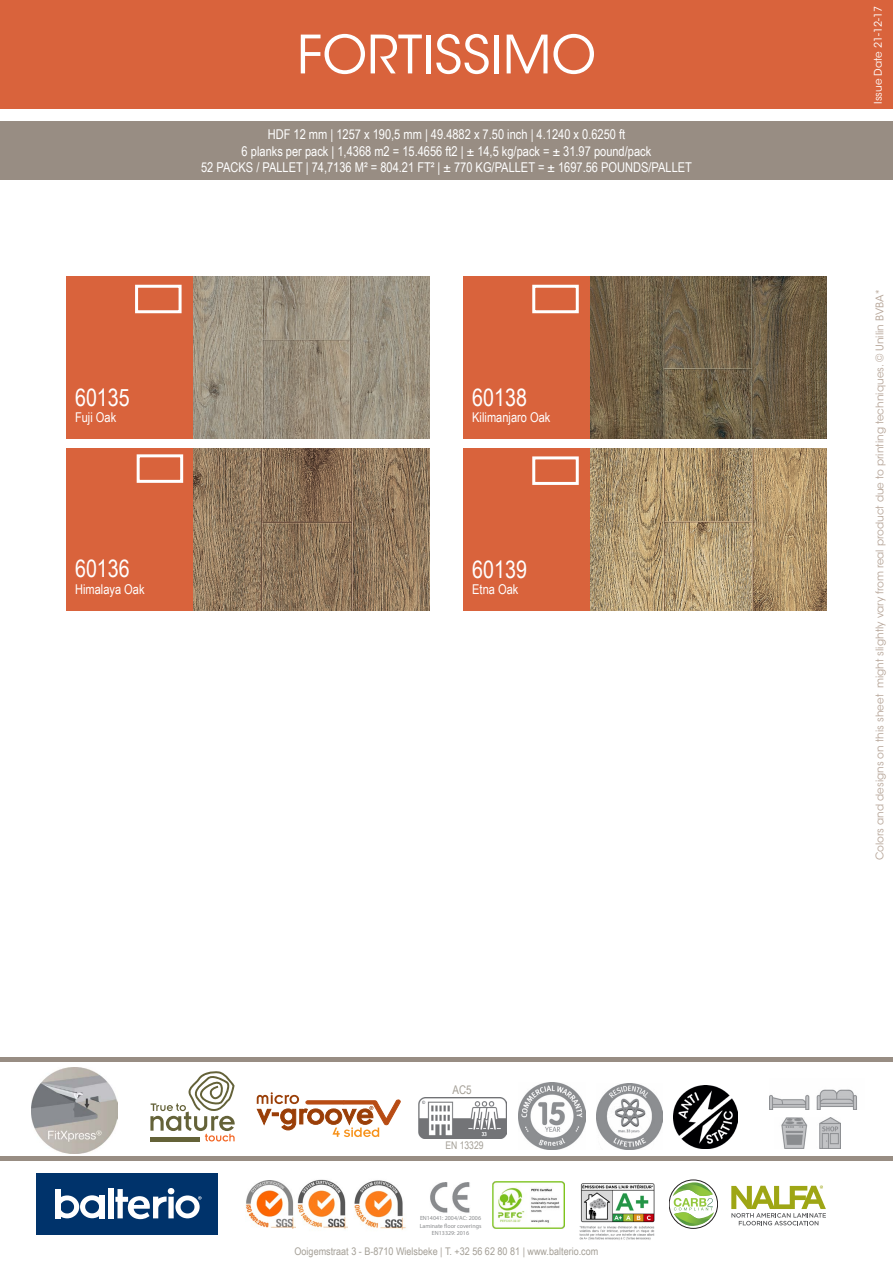
<style>
.page{position:relative;width:893px;height:1263px;background:#fff}
.page>*{position:absolute;margin:0;border:0;box-sizing:border-box;transform-origin:0 0}
.t1{font:52.5px "ITC Avant Garde Std";color:#fff}
.t2{font:24px "Arial Narrow";color:#fff}
.t3{font:13.5px/16.2px "Arial Narrow";color:#fff;text-align:center}
.t4{font:12px "Arial Narrow";color:#a49f96}
.t5{font:10.5px "ITC Avant Garde Std";color:#b6a598}
.t6{font:10.5px "Arial Narrow";color:#a49f96;scale:1.05 1}
.t7{font:10.5px "ITC Avant Garde Std";color:#fff}
.t8{font:10.5px "Arial Narrow";color:#a49f96}
.t9{font:6px/7.2px "Myriad Pro";color:#8a8c8e;text-align:center}
</style>
<div class="page">
<div style="left:0;top:0;width:893px;height:108px;background:#d9633c"></div>
<div style="left:0;top:121px;width:893px;height:59px;background:#988d83"></div>
<div style="left:66px;top:448px;width:364px;height:162px;background:#d9633c"></div>
<div style="left:463px;top:276px;width:364px;height:162px;background:#d9633c"></div>
<img style="left:194px;top:448px;width:236px;height:162px">
<img style="left:591px;top:276px;width:236px;height:162px">
<div style="left:137px;top:454px;width:46px;height:29px;border:3px solid #fff"></div>
<div style="left:532px;top:285px;width:47px;height:28px;border:3px solid #fff"></div>
<div style="left:463px;top:448px;width:364px;height:162px;background:#d9633c"></div>
<img style="left:591px;top:448px;width:236px;height:162px">
<div style="left:532px;top:456px;width:47px;height:29px;border:3px solid #fff"></div>
<div style="left:66px;top:276px;width:364px;height:162px;background:#d9633c"></div>
<img style="left:194px;top:276px;width:236px;height:162px">
<div style="left:135px;top:285px;width:47px;height:28px;border:3px solid #fff"></div>
<div style="left:0;top:1156px;width:893px;height:5px;background:#988d83"></div>
<div style="left:0;top:1057px;width:893px;height:5px;background:#988d83"></div>
<img style="left:31px;top:1068px;width:86px;height:86px">
<svg style="left:256px;top:1092px;width:145px;height:45px"></svg>
<img style="left:769px;top:1089px;width:88px;height:20px">
<img style="left:781px;top:1117px;width:60px;height:31px">
<svg style="left:150px;top:1071px;width:85px;height:70px"></svg>
<div style="left:150px;top:1136px;width:50px;height:5px;background:#646238"></div>
<img style="left:518px;top:1083px;width:67px;height:66px">
<img style="left:596px;top:1084px;width:66px;height:66px">
<img style="left:419px;top:1097px;width:88px;height:41px">
<img style="left:674px;top:1085px;width:63px;height:63px">
<div style="left:37px;top:1174px;width:181px;height:61px;background:#00336b"></div>
<div style="left:108px;top:1188px;width:5px;height:30px;background:#fff"></div>
<svg style="left:115px;top:1188px;width:87px;height:31px"></svg>
<div style="left:55px;top:1189px;width:5px;height:29px;background:#fff"></div>
<svg style="left:60px;top:1195px;width:39px;height:23px"></svg>
<div style="left:99px;top:1195px;width:5px;height:23px;background:#fff"></div>
<img style="left:292px;top:1179px;width:56px;height:51px">
<img style="left:354px;top:1180px;width:52px;height:50px">
<img style="left:430px;top:1182px;width:40px;height:31px">
<img style="left:245px;top:1181px;width:50px;height:47px">
<img style="left:492px;top:1182px;width:72px;height:47px">
<svg style="left:669px;top:1180px;width:49px;height:48px"></svg>
<div style="left:669px;top:1180px;width:49px;height:48px;border:1px solid #231f20;border-radius:50%"></div>
<svg style="left:673px;top:1182px;width:41px;height:44px"></svg>
<svg style="left:731px;top:1185px;width:95px;height:40px"></svg>
<img style="left:579px;top:1183px;width:76px;height:57px">
<h1 class="t1" style="left:297px;top:23px;width:301px">FORTISSIMO</h1>
<p class="t3" style="left:201px;top:126px;width:492px">HDF 12 mm | 1257 x 190,5 mm | 49.4882 x 7.50 inch | 4.1240 x 0.6250 ft<br>6 planks per pack | 1,4368 m2 = 15.4656 ft2 | ± 14,5 kg/pack = ± 31.97 pound/pack<br>52 PACKS / PALLET | 74,7136 M² = 804.21 FT² | ± 770 KG/PALLET = ± 1697.56 POUNDS/PALLET</p>
<h2 class="t2" style="left:75px;top:380px;width:56px">60135</h2>
<p class="t3" style="left:75px;top:409px;width:43px">Fuji Oak</p>
<h2 class="t2" style="left:75px;top:551px;width:56px">60136</h2>
<p class="t3" style="left:75px;top:580px;width:71px">Himalaya Oak</p>
<h2 class="t2" style="left:472px;top:380px;width:56px">60138</h2>
<p class="t3" style="left:472px;top:409px;width:80px">Kilimanjaro Oak</p>
<h2 class="t2" style="left:472px;top:552px;width:56px">60139</h2>
<p class="t3" style="left:472px;top:581px;width:48px">Etna Oak</p>
<p class="t4" style="left:452px;top:1081px;width:21px">AC5</p>
<p class="t8" style="left:445px;top:1137px;width:40px">EN 13329</p>
<p class="t9" style="left:420px;top:1215px;width:63px">EN14041: 2004/AC: 2006<br>Laminate floor coverings<br>EN13329: 2016</p>
<p class="t6" style="left:295px;top:1243px;width:291px">Ooigemstraat 3 - B-8710 Wielsbeke | T. +32 56 62 80 81 | www.balterio.com</p>
<p class="t7" style="left:871px;top:104px;width:99px;rotate:-90deg">Issue Date 21-12-17</p>
<p class="t5" style="left:873px;top:860px;width:574px;rotate:-90deg">Colors and designs on this sheet might slightly vary from real product due to printing techniques. © Unilin BVBA*</p>
</div>
